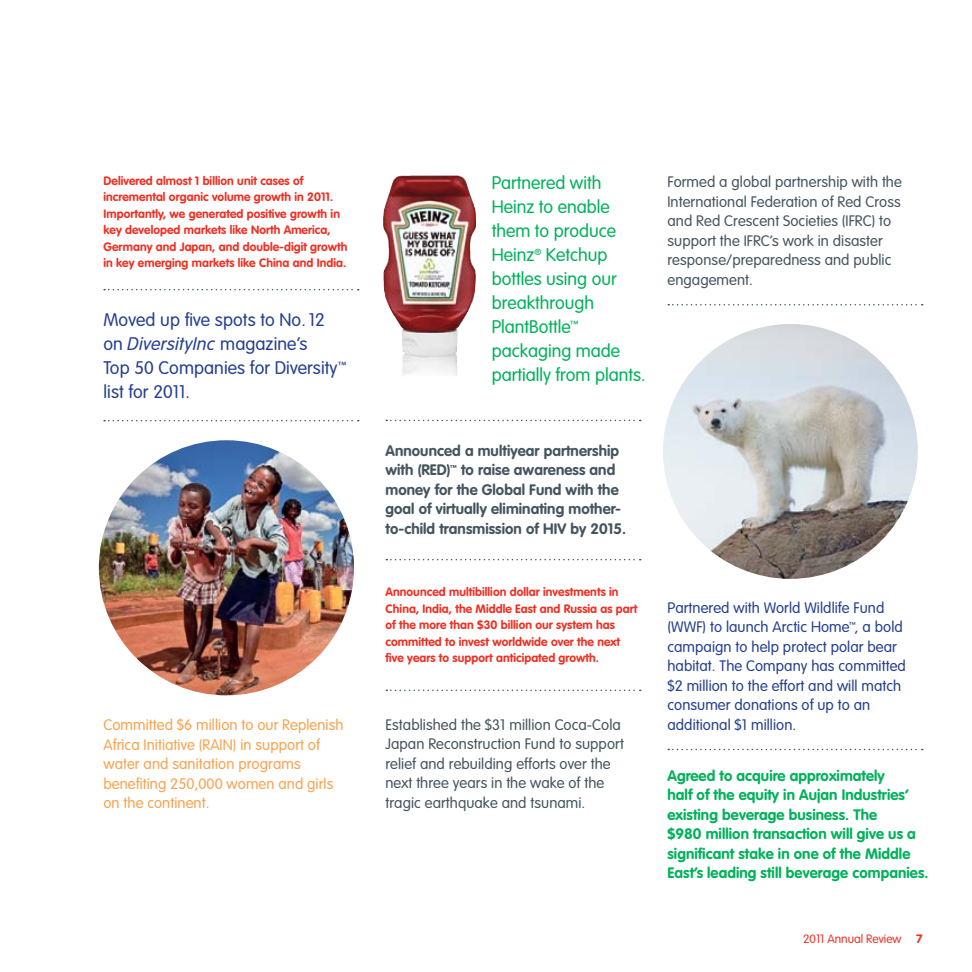
<style>
.page{position:relative;width:972px;height:972px;background:#fff}
.page>*{position:absolute;margin:0;border:0;box-sizing:border-box;transform-origin:0 0}
.t1{font:300 18px/24px "VAG Rounded Std";color:#00b25a}
.t2{font:300 18px/24px "VAG Rounded Std";letter-spacing:.005em;color:#25408f}
.t3{font:300 15px/19.5px "VAG Rounded Std";letter-spacing:.005em;color:#455560}
.t4{font:300 15px/19.5px "VAG Rounded Std";letter-spacing:.005em;color:#25408f}
.t5{font:700 15px/19.5px "VAG Rounded Std";letter-spacing:.005em;color:#00b25a}
.t6{font:700 15px/19.5px "VAG Rounded Std";letter-spacing:.005em;color:#455560}
.t7{font:300 15px/19.5px "VAG Rounded Std";letter-spacing:.005em;color:#f9a350}
.t8{font:700 12px/16.5px "VAG Rounded Std";letter-spacing:.005em;color:#ee3124}
.t9{font:300 12px "VAG Rounded Std";color:#ee3124}
.s1{font-family:"VAG Rundschrift D";font-style:italic;font-size:19.2px}
.s2{font-weight:700}
</style>
<div class="page">
<img style="left:383px;top:175px;width:93px;height:201px">
<svg style="left:668px;top:304px;width:255px;height:2px"></svg>
<svg style="left:104px;top:420px;width:255px;height:1px"></svg>
<svg style="left:104px;top:289px;width:255px;height:1px"></svg>
<img style="left:99px;top:440px;width:255px;height:255px;border-radius:128px">
<svg style="left:386px;top:690px;width:255px;height:1px"></svg>
<svg style="left:386px;top:420px;width:255px;height:1px"></svg>
<svg style="left:386px;top:559px;width:255px;height:1px"></svg>
<svg style="left:668px;top:749px;width:255px;height:1px"></svg>
<img style="left:663px;top:324px;width:255px;height:255px;border-radius:127px">
<p class="t8" style="left:104px;top:173px;width:245px">Delivered almost 1 billion unit cases of incremental organic volume growth in 2011.<br>Importantly, we generated positive growth in key developed markets like North America, Germany and Japan, and double-digit growth in key emerging markets like China and India.</p>
<h1 class="t2" style="left:103px;top:309px;width:244px">Moved up five spots to No. 12 on <span class="s1">DiversityInc</span> magazine’s<br>Top 50 Companies for Diversity<sup>™ </sup>list for 2011.</h1>
<h1 class="t1" style="left:492px;top:172px;width:155px">Partnered with<br>Heinz to enable them to produce<br>Heinz<sup>®</sup> Ketchup bottles using our breakthrough<br>PlantBottle<sup>™ </sup>packaging made partially from plants.</h1>
<p class="t6" style="left:385px;top:442px;width:242px">Announced a multiyear partnership with (RED)<sup>™</sup> to raise awareness and money for the Global Fund with the goal of virtually eliminating mother&shy;to-child transmission of HIV by 2015.</p>
<p class="t8" style="left:386px;top:584px;width:253px">Announced multibillion dollar investments in China, India, the Middle East and Russia as part of the more than $30 billion our system has committed to invest worldwide over the next five years to support anticipated growth.</p>
<p class="t7" style="left:104px;top:716px;width:242px">Committed $6 million to our Replenish<br>Africa Initiative (RAIN) in support of water and sanitation programs benefiting 250,000 women and girls on the continent.</p>
<p class="t3" style="left:386px;top:715px;width:240px">Established the $31 million Coca‑Cola Japan Reconstruction Fund to support relief and rebuilding efforts over the next three years in the wake of the tragic earthquake and tsunami.</p>
<p class="t3" style="left:668px;top:173px;width:236px">Formed a global partnership with the<br>International Federation of Red Cross and Red Crescent Societies (IFRC) to support the IFRC’s work in disaster response/preparedness and public engagement.</p>
<p class="t4" style="left:667px;top:599px;width:240px">Partnered with World Wildlife Fund (WWF) to launch Arctic Home<sup>™</sup>, a bold campaign to help protect polar bear habitat. The Company has committed $2 million to the effort and will match consumer donations of up to an additional $1 million.</p>
<p class="t5" style="left:667px;top:766px;width:263px">Agreed to acquire approximately<br>half of the equity in Aujan Industries’ existing beverage business. The<br>$980 million transaction will give us a significant stake in one of the Middle East’s leading still beverage companies.</p>
<p class="t9" style="left:803px;top:932px;width:121px">2011 Annual Review <span class="s2">7</span></p>
</div>
